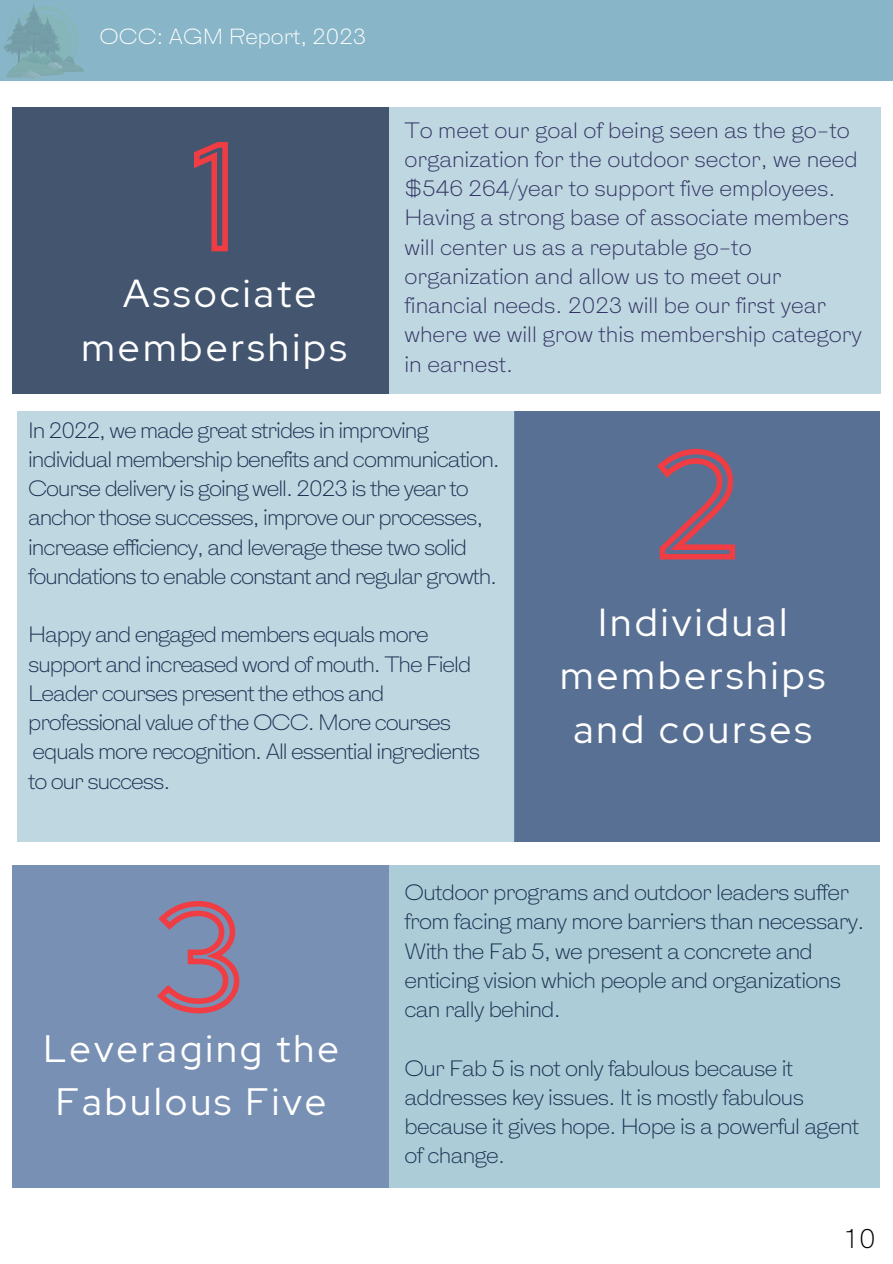
<style>
.page{position:relative;width:893px;height:1264px;background:#fff}
.page>*{position:absolute;margin:0;border:0;box-sizing:border-box;transform-origin:0 0}
.t1{font:39px/54px "Red Hat Display";letter-spacing:.08em;color:#fff;text-align:center}
.t2{font:38.1px/52.7px "Red Hat Display";letter-spacing:.08em;color:#fff;text-align:center}
.t3{font:300 25.5px "HK Gothic";color:#000}
.t4{font:300 21px/29.2px "HK Gothic";letter-spacing:-.05em;color:#1c3252}
.t5{font:300 21px/29.2px "HK Gothic";color:#323362}
.t6{font:300 21px/29.2px "HK Gothic";letter-spacing:-.03em;color:#1c3252}
.t7{font:300 20.7px "HK Gothic";color:#fff}
</style>
<div class="page">
<div style="left:0;top:0;width:892px;height:80px;background:#88b6c8"></div>
<svg style="left:3px;top:4px;width:81px;height:75px"></svg>
<div style="left:13px;top:107px;width:376px;height:287px;background:#43556f"></div>
<div style="left:389px;top:107px;width:491px;height:286px;background:#bed7e1"></div>
<div style="left:514px;top:411px;width:365px;height:430px;background:#587093"></div>
<div style="left:17px;top:411px;width:497px;height:430px;background:#bed7e1"></div>
<div style="left:13px;top:865px;width:376px;height:322px;background:#7890b3"></div>
<div style="left:389px;top:865px;width:490px;height:322px;background:#acccd8"></div>
<svg style="left:194px;top:142px;width:34px;height:110px"></svg>
<svg style="left:657px;top:448px;width:78px;height:112px"></svg>
<svg style="left:157px;top:901px;width:83px;height:113px"></svg>
<p class="t7" style="left:100px;top:26px;width:268px">OCC: AGM Report, 2023</p>
<h1 class="t1" style="left:81px;top:266px;width:267px">Associate memberships</h1>
<p class="t5" style="left:404px;top:117px;width:458px">To meet our goal of being seen as the go-to organization for the outdoor sector, we need $546 264/year to support five employees.<br>Having a strong base of associate members will center us as a reputable go-to organization and allow us to meet our financial needs. 2023 will be our first year where we will grow this membership category in earnest.</p>
<p class="t4" style="left:28px;top:417px;width:473px">In 2022, we made great strides in improving individual membership benefits and communication.<br>Course delivery is going well. 2023 is the year to anchor those successes, improve our processes, increase efficiency, and leverage these two solid foundations to enable constant and regular growth.</p>
<p class="t4" style="left:28px;top:621px;width:453px">Happy and engaged members equals more support and increased word of mouth. The Field Leader courses present the ethos and professional value of the OCC. More courses equals more recognition. All essential ingredients to our success.</p>
<h1 class="t1" style="left:560px;top:594px;width:267px">Individual memberships and courses</h1>
<h2 class="t2" style="left:43px;top:1021px;width:297px">Leveraging the<br>Fabulous Five</h2>
<p class="t6" style="left:404px;top:879px;width:461px">Outdoor programs and outdoor leaders suffer from facing many more barriers than necessary.<br>With the Fab 5, we present a concrete and enticing vision which people and organizations can rally behind.</p>
<p class="t6" style="left:404px;top:1054px;width:456px">Our Fab 5 is not only fabulous because it addresses key issues. It is mostly fabulous because it gives hope. Hope is a powerful agent of change.</p>
<p class="t3" style="left:842px;top:1224px;width:35px">10</p>
</div>
